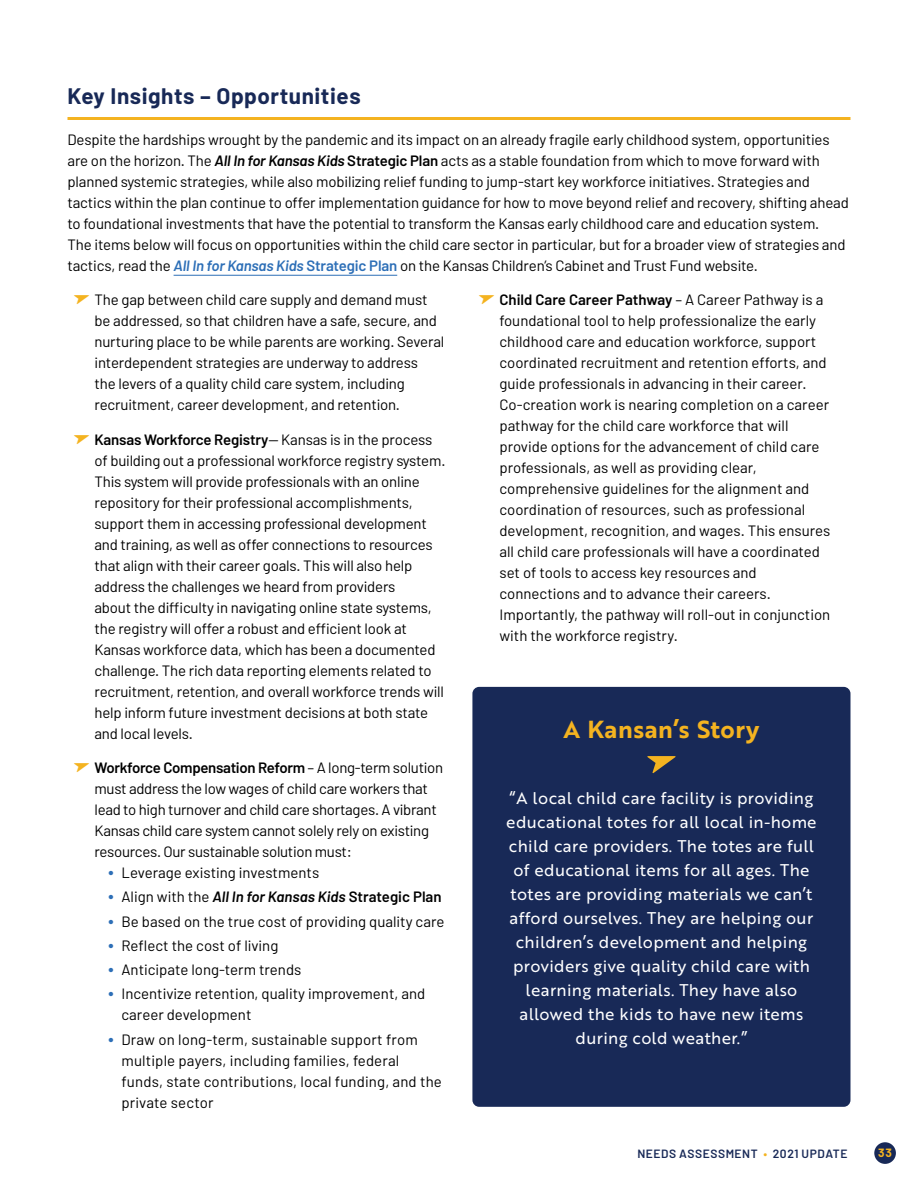
<style>
.page{position:relative;width:918px;height:1188px;background:#fff}
.page>*{position:absolute;margin:0;border:0;box-sizing:border-box;transform-origin:0 0}
.Reversed_Callout_Hea{font:24px "Brother 1816 Bold";letter-spacing:.02em;color:#f4b320}
.Subhead_A{font:700 22.5px "Barlow";letter-spacing:.025em;color:#182957}
.Reversed_Callout{font:16.5px/24px "Brother 1816 Regular";letter-spacing:.02em;color:#fff;text-align:center}
.t1{font:15px/21px "Barlow";letter-spacing:-.01em;color:#000}
.t2{font:15px/21px "Barlow";letter-spacing:.01em;color:#000}
.t3{font:italic 600 15px "Barlow";color:#000}
.t4{font:600 12px "Barlow";letter-spacing:.04em;color:#182957}
.t5{font:700 12px "Barlow";color:#f4b320}
.s1{font-weight:600;font-style:italic}
.s2{font-weight:600}
.s3{font-weight:600;font-style:italic;color:#2d6fb7}
.s4{font-weight:600;color:#2d6fb7}
.s5{font-size:18.75px;color:#2d6fb7}
.s6{font-weight:400;font-style:normal;font-size:18.75px;color:#2d6fb7}
.s7{font-weight:400;font-style:normal}
.s8{font-style:normal}
.s9{color:#f4b320}
</style>
<div class="page">
<div style="left:874px;top:1142px;width:22px;height:22px;background:#182957;border-radius:50%"></div>
<hr style="left:68px;top:117px;width:782px;height:3px;background:#f4b320">
<hr style="left:174px;top:275px;width:223px;height:1px;background:#2d6fb7">
<div style="left:472px;top:687px;width:378px;height:420px;background:#182957;border-radius:7px"></div>
<svg style="left:647px;top:756px;width:29px;height:17px"></svg>
<h3 class="Subhead_A" style="left:68px;top:81px;width:295px">Key Insights – Opportunities</h3>
<p class="t1" style="left:68px;top:128px;width:783px">Despite the hardships wrought by the pandemic and its impact on an already fragile early childhood system, opportunities are on the horizon. The <span class="s1">All In for Kansas Kids</span> <span class="s2">Strategic Plan</span> acts as a stable foundation from which to move forward with planned systemic strategies, while also mobilizing relief funding to jump-start key workforce initiatives. Strategies and tactics within the plan continue to offer implementation guidance for how to move beyond relief and recovery, shifting ahead to foundational investments that have the potential to transform the Kansas early childhood care and education system.<br>The items below will focus on opportunities within the child care sector in particular, but for a broader view of strategies and tactics, read the <span class="s3">All In for Kansas Kids</span> <span class="s4">Strategic Plan</span> on the Kansas Children’s Cabinet and Trust Fund website.</p>
<p class="t1" style="left:94px;top:289px;width:351px">The gap between child care supply and demand must be addressed, so that children have a safe, secure, and nurturing place to be while parents are working. Several interdependent strategies are underway to address<br>the levers of a quality child care system, including recruitment, career development, and retention.</p>
<p class="t1" style="left:94px;top:428px;width:352px"><span class="s2">Kansas Workforce Registry</span>— Kansas is in the process of building out a professional workforce registry system.<br>This system will provide professionals with an online repository for their professional accomplishments, support them in accessing professional development and training, as well as offer connections to resources that align with their career goals. This will also help address the challenges we heard from providers<br>about the difficulty in navigating online state systems, the registry will offer a robust and efficient look at Kansas workforce data, which has been a documented challenge. The rich data reporting elements related to recruitment, retention, and overall workforce trends will help inform future investment decisions at both state and local levels.</p>
<p class="t1" style="left:94px;top:757px;width:350px"><span class="s2">Workforce Compensation Reform</span> – A long-term solution must address the low wages of child care workers that lead to high turnover and child care shortages. A vibrant Kansas child care system cannot solely rely on existing resources. Our sustainable solution must:</p>
<p class="t1" style="left:108px;top:862px;width:213px"><span class="s5">•</span> Leverage existing investments</p>
<p class="t3" style="left:108px;top:888px;width:335px"><span class="s6">•</span> <span class="s7">Align with the</span> All In for Kansas Kids <span class="s8">Strategic Plan</span></p>
<p class="t1" style="left:108px;top:910px;width:338px"><span class="s5">•</span> Be based on the true cost of providing quality care</p>
<p class="t1" style="left:108px;top:935px;width:172px"><span class="s5">•</span> Reflect the cost of living</p>
<p class="t1" style="left:108px;top:959px;width:195px"><span class="s5">•</span> Anticipate long-term trends</p>
<p class="t1" style="left:122px;top:983px;width:305px;text-indent:-14px"><span class="s5">•</span> Incentivize retention, quality improvement, and career development</p>
<p class="t2" style="left:122px;top:1028px;width:322px;text-indent:-14px"><span class="s5">•</span> Draw on long-term, sustainable support from multiple payers, including families, federal funds, state contributions, local funding, and the private sector</p>
<p class="t1" style="left:500px;top:289px;width:332px"><span class="s2">Child Care Career Pathway</span> – A Career Pathway is a foundational tool to help professionalize the early childhood care and education workforce, support coordinated recruitment and retention efforts, and guide professionals in advancing in their career.<br>Co-creation work is nearing completion on a career pathway for the child care workforce that will provide options for the advancement of child care professionals, as well as providing clear, comprehensive guidelines for the alignment and coordination of resources, such as professional development, recognition, and wages. This ensures all child care professionals will have a coordinated set of tools to access key resources and connections and to advance their careers.<br>Importantly, the pathway will roll-out in conjunction with the workforce registry.</p>
<p class="Reversed_Callout_Hea" style="left:563px;top:711px;width:198px">A Kansan’s Story</p>
<p class="Reversed_Callout" style="left:506px;top:785px;width:312px">“A local child care facility is providing educational totes for all local in-home child care providers. The totes are full of educational items for all ages. The totes are providing materials we can’t afford ourselves. They are helping our children’s development and helping providers give quality child care with learning materials. They have also allowed the kids to have new items during cold weather.”</p>
<p class="t4" style="left:637px;top:1146px;width:212px">NEEDS ASSESSMENT <span class="s9">•</span> 2021 UPDATE</p>
<p class="t5" style="left:878px;top:1145px;width:15px">33</p>
</div>
